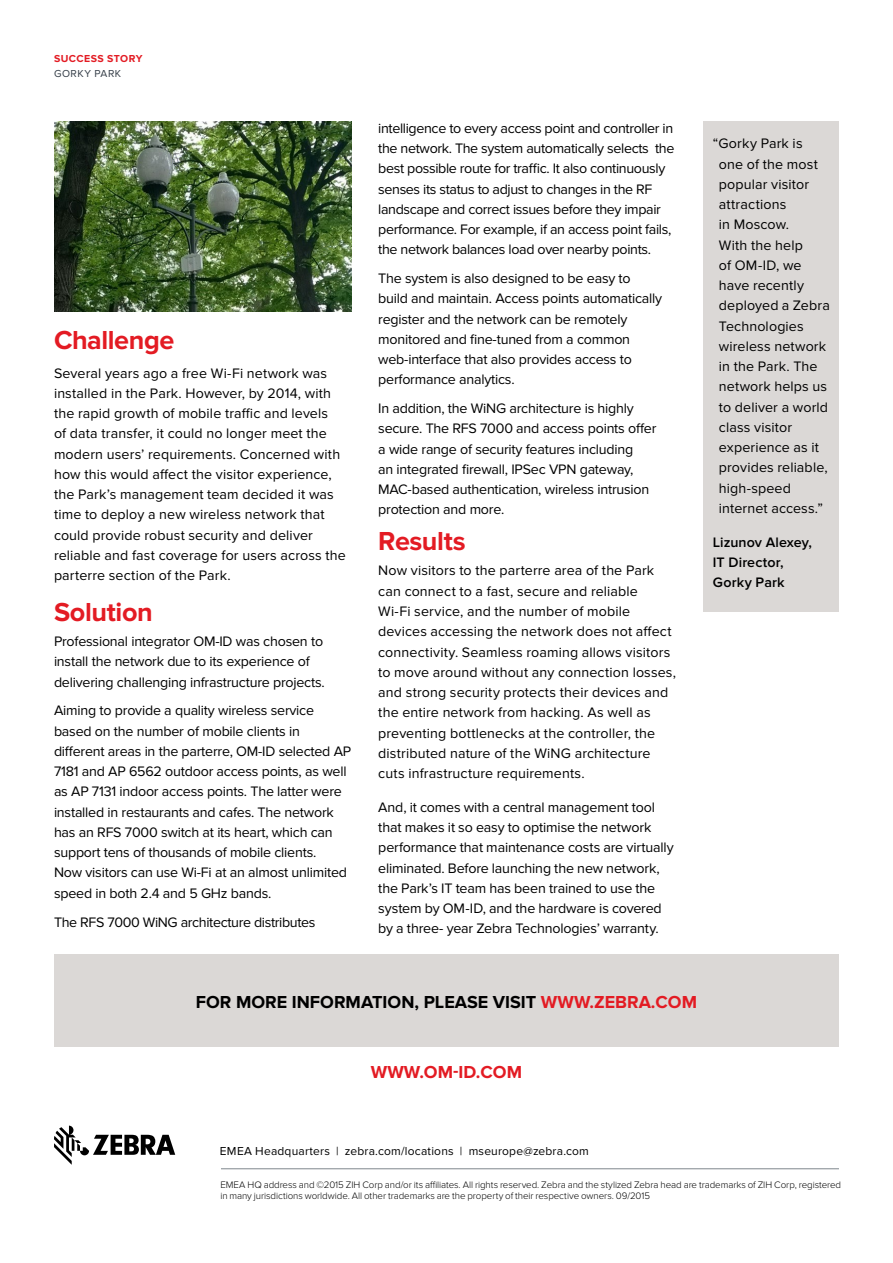
<style>
.page{position:relative;width:893px;height:1263px;background:#fff}
.page>*{position:absolute;margin:0;border:0;box-sizing:border-box;transform-origin:0 0}
.t1{font:700 27px "Proxima Nova";letter-spacing:-.015em;color:#e31b23}
.t2{font:700 18px "Proxima Nova";color:#000}
.t3{font:700 18px "Proxima Nova";color:#e31b23}
.t4{font:14.25px/20.2px "Proxima Nova";letter-spacing:-.015em;color:#000}
.t5{font:14.25px/20.2px "Proxima Nova";letter-spacing:.01em;color:#000}
.t6{font:600 14.25px/20.2px "Proxima Nova";letter-spacing:.005em;color:#000}
.t7{font:12px "Proxima Nova";letter-spacing:.015em;color:#000}
.t8{font:700 10.5px "Proxima Nova";letter-spacing:.045em;color:#e31b23}
.t9{font:10.5px "Proxima Nova";letter-spacing:.05em;color:#343d47}
.t10{font:300 9.75px/10.5px "Proxima Nova";letter-spacing:-.005em;color:#000}
.s1{color:#e31b23}
</style>
<div class="page">
<svg style="left:54px;top:1125px;width:121px;height:40px"></svg>
<hr style="left:221px;top:1168px;width:618px;height:1px;background:#7e868c">
<div style="left:54px;top:954px;width:785px;height:93px;background:#dbd8d6"></div>
<img style="left:54px;top:122px;width:297px;height:189px">
<div style="left:703px;top:122px;width:135px;height:490px;background:#dbd8d6"></div>
<p class="t8" style="left:54px;top:53px;width:90px">SUCCESS STORY</p>
<p class="t9" style="left:54px;top:67px;width:69px">GORKY PARK</p>
<h1 class="t1" style="left:54px;top:324px;width:122px">Challenge</h1>
<p class="t5" style="left:54px;top:363px;width:293px">Several years ago a free Wi-Fi network was installed in the Park. However, by 2014, with the rapid growth of mobile traffic and levels<br>of data transfer, it could no longer meet the modern users’ requirements. Concerned with how this would affect the visitor experience, the Park’s management team decided it was time to deploy a new wireless network that could provide robust security and deliver reliable and fast coverage for users across the parterre section of the Park.</p>
<h1 class="t1" style="left:54px;top:596px;width:100px">Solution</h1>
<p class="t4" style="left:54px;top:632px;width:272px">Professional integrator OM-ID was chosen to install the network due to its experience of delivering challenging infrastructure projects.</p>
<p class="t4" style="left:54px;top:701px;width:299px">Aiming to provide a quality wireless service based on the number of mobile clients in different areas in the parterre, OM-ID selected AP 7181 and AP 6562 outdoor access points, as well as AP 7131 indoor access points. The latter were installed in restaurants and cafes. The network has an RFS 7000 switch at its heart, which can support tens of thousands of mobile clients.<br>Now visitors can use Wi-Fi at an almost unlimited speed in both 2.4 and 5 GHz bands.</p>
<p class="t4" style="left:54px;top:912px;width:263px">The RFS 7000 WiNG architecture distributes</p>
<p class="t4" style="left:378px;top:118px;width:298px">intelligence to every access point and controller in the network. The system automatically selects the best possible route for traffic. It also continuously senses its status to adjust to changes in the RF landscape and correct issues before they impair performance. For example, if an access point fails, the network balances load over nearby points.</p>
<p class="t4" style="left:378px;top:269px;width:285px">The system is also designed to be easy to build and maintain. Access points automatically register and the network can be remotely monitored and fine-tuned from a common web-interface that also provides access to performance analytics.</p>
<p class="t4" style="left:378px;top:399px;width:280px">In addition, the WiNG architecture is highly secure. The RFS 7000 and access points offer a wide range of security features including<br>an integrated firewall, IPSec VPN gateway, MAC-based authentication, wireless intrusion protection and more.</p>
<h1 class="t1" style="left:378px;top:525px;width:89px">Results</h1>
<p class="t5" style="left:378px;top:561px;width:299px">Now visitors to the parterre area of the Park can connect to a fast, secure and reliable<br>Wi-Fi service, and the number of mobile devices accessing the network does not affect connectivity. Seamless roaming allows visitors to move around without any connection losses, and strong security protects their devices and the entire network from hacking. As well as preventing bottlenecks at the controller, the distributed nature of the WiNG architecture cuts infrastructure requirements.</p>
<p class="t4" style="left:378px;top:797px;width:297px">And, it comes with a central management tool that makes it so easy to optimise the network performance that maintenance costs are virtually eliminated. Before launching the new network, the Park’s IT team has been trained to use the system by OM-ID, and the hardware is covered by a three- year Zebra Technologies’ warranty.</p>
<p class="t5" style="left:719px;top:134px;width:112px;text-indent:-6px">“Gorky Park is one of the most popular visitor attractions<br>in Moscow.<br>With the help<br>of OM-ID, we have recently deployed a Zebra<br>Technologies wireless network in the Park. The network helps us to deliver a world class visitor experience as it provides reliable, high-speed internet access.”</p>
<p class="t6" style="left:713px;top:532px;width:100px">Lizunov Alexey,<br>IT Director,<br>Gorky Park</p>
<p class="t2" style="left:196px;top:991px;width:503px">FOR MORE INFORMATION, PLEASE VISIT <span class="s1">WWW.ZEBRA.COM</span></p>
<p class="t3" style="left:371px;top:1062px;width:153px">WWW.OM-ID.COM</p>
<p class="t7" style="left:220px;top:1144px;width:370px">EMEA Headquarters | zebra.com/locations | mseurope@zebra.com</p>
<p class="t10" style="left:220px;top:1180px;width:622px">EMEA HQ address and ©2015 ZIH Corp and/or its affiliates. All rights reserved. Zebra and the stylized Zebra head are trademarks of ZIH Corp, registered in many jurisdictions worldwide. All other trademarks are the property of their respective owners. 09/2015</p>
</div>
